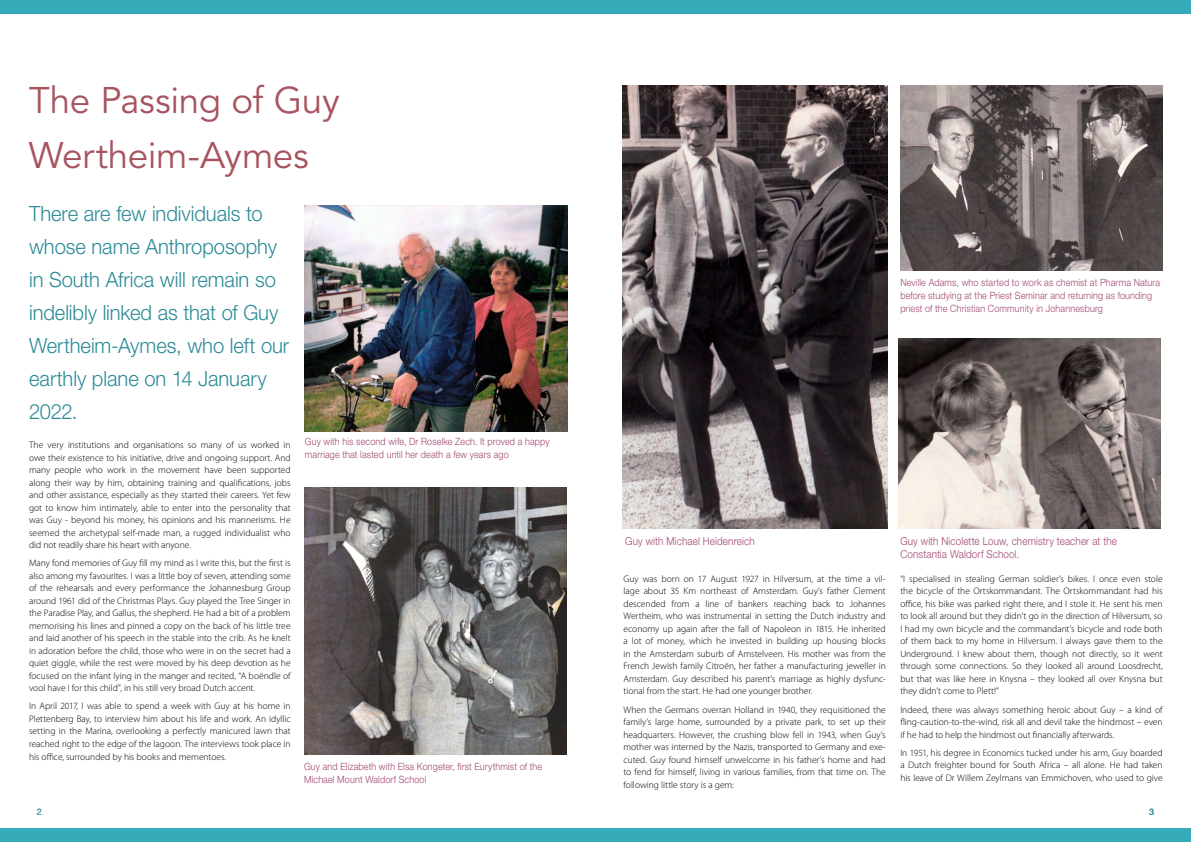
<style>
.page{position:relative;width:1191px;height:842px;background:#fff}
.page>*{position:absolute;margin:0;border:0;box-sizing:border-box;transform-origin:0 0}
.t1{font:36.8px/55px "Avenir LT Std";letter-spacing:-.015em;color:#a7545f}
.t2{font:300 21px/33px "Helvetica Neue LT Std";letter-spacing:-.005em;color:#2c8b97;scale:.96 1}
.t3{font:300 11px/13px "Helvetica Neue LT Std";letter-spacing:.015em;color:#a04571;scale:.9 1}
.t4{font:300 10px/13px "Helvetica Neue LT Std";letter-spacing:.015em;color:#a04571;scale:.9 1}
.t5{font:300 9.5px/12.5px "Myriad Pro";letter-spacing:-.005em;color:#000;text-align:justify}
.t6{font:9px "Helvetica Neue LT Std";color:#2c8b97}
</style>
<div class="page">
<div style="left:0;top:828px;width:1191px;height:14px;background:#36abba"></div>
<div style="left:0;top:0;width:1191px;height:13px;background:#36abba"></div>
<img style="left:305px;top:206px;width:262px;height:225px">
<img style="left:898px;top:339px;width:262px;height:190px">
<img style="left:900px;top:85px;width:262px;height:185px">
<img style="left:622px;top:85px;width:265px;height:444px">
<img style="left:305px;top:488px;width:262px;height:266px">
<h1 class="t1" style="left:29px;top:74px;width:312px">The Passing of Guy<br>Wertheim-Aymes</h1>
<h2 class="t2" style="left:29px;top:196px;width:272px">There are few individuals to whose name Anthroposophy in South Africa will remain so indelibly linked as that of Guy<br>Wertheim-Aymes, who left our earthly plane on 14 January<br>2022.</h2>
<p class="t5" style="left:29px;top:439px;width:263px">The very institutions and organisations so many of us worked in owe their existence to his initiative, drive and ongoing support. And many people who work in the movement have been supported along their way by him, obtaining training and qualifications, jobs and other assistance, especially as they started their careers. Yet few got to know him intimately, able to enter into the personality that was Guy - beyond his money, his opinions and his mannerisms. He seemed the archetypal self-made man, a rugged individualist who did not readily share his heart with anyone.</p>
<p class="t5" style="left:29px;top:557px;width:263px">Many fond memories of Guy fill my mind as I write this, but the first is also among my favourites. I was a little boy of seven, attending some of the rehearsals and every performance the Johannesburg Group around 1961 did of the Christmas Plays. Guy played the Tree Singer in the Paradise Play, and Gallus, the shepherd. He had a bit of a problem memorising his lines and pinned a copy on the back of his little tree and laid another of his speech in the stable into the crib. As he knelt in adoration before the child, those who were in on the secret had a quiet giggle, while the rest were moved by his deep devotion as he focused on the infant lying in the manger and recited, “A boëndle of vool have I for this child”, in his still very broad Dutch accent.</p>
<p class="t5" style="left:29px;top:700px;width:263px">In April 2017, I was able to spend a week with Guy at his home in Plettenberg Bay, to interview him about his life and work. An idyllic setting in the Marina, overlooking a perfectly manicured lawn that reached right to the edge of the lagoon. The interviews took place in his office, surrounded by his books and mementoes.</p>
<p class="t6" style="left:37px;top:806px;width:7px">2</p>
<p class="t4" style="left:305px;top:435px;width:273px">Guy with his second wife, Dr Roselke Zech. It proved a happy marriage that lasted until her death a few years ago</p>
<p class="t4" style="left:304px;top:759px;width:266px">Guy and Elizabeth with Elsa Kongeter, first Eurythmist of the<br>Michael Mount Waldorf School</p>
<p class="t4" style="left:900px;top:276px;width:290px">Neville Adams, who started to work as chemist at Pharma Natura before studying at the Priest Seminar and returning as founding priest of the Christian Community in Johannesburg</p>
<p class="t3" style="left:625px;top:534px;width:145px">Guy with Michael Heidenreich</p>
<p class="t5" style="left:623px;top:572px;width:264px">Guy was born on 17 August 1927 in Hilversum, at the time a vil&shy;lage about 35 Km northeast of Amsterdam. Guy’s father Clement descended from a line of bankers reaching back to Johannes Wertheim, who was instrumental in setting the Dutch industry and economy up again after the fall of Napoleon in 1815. He inherited a lot of money, which he invested in building up housing blocks in the Amsterdam suburb of Amstelveen. His mother was from the French Jewish family Citroën, her father a manufacturing jeweller in Amsterdam. Guy described his parent’s marriage as highly dysfunc&shy;tional from the start. He had one younger brother.</p>
<p class="t5" style="left:623px;top:703px;width:264px">When the Germans overran Holland in 1940, they requisitioned the family’s large home, surrounded by a private park, to set up their headquarters. However, the crushing blow fell in 1943, when Guy’s mother was interned by the Nazis, transported to Germany and exe&shy;cuted. Guy found himself unwelcome in his father’s home and had to fend for himself, living in various families, from that time on. The following little story is a gem:</p>
<p class="t3" style="left:900px;top:534px;width:242px">Guy with Nicolette Louw, chemistry teacher at the<br>Constantia Waldorf School.</p>
<p class="t5" style="left:900px;top:572px;width:264px">“I specialised in stealing German soldier’s bikes. I once even stole the bicycle of the Ortskommandant. The Ortskommandant had his office, his bike was parked right there, and I stole it. He sent his men to look all around but they didn’t go in the direction of Hilversum, so I had my own bicycle and the commandant’s bicycle and rode both of them back to my home in Hilversum. I always gave them to the Underground. I knew about them, though not directly, so it went through some connections. So they looked all around Loosdrecht, but that was like here in Knysna – they looked all over Knysna but they didn’t come to Plett!”</p>
<p class="t5" style="left:900px;top:703px;width:264px">Indeed, there was always something heroic about Guy – a kind of fling-caution-to-the-wind, risk all and devil take the hindmost – even if he had to help the hindmost out financially afterwards.</p>
<p class="t5" style="left:900px;top:746px;width:264px">In 1951, his degree in Economics tucked under his arm, Guy boarded a Dutch freighter bound for South Africa – all alone. He had taken his leave of Dr Willem Zeylmans van Emmichoven, who used to give</p>
<p class="t6" style="left:1149px;top:807px;width:7px">3</p>
</div>
